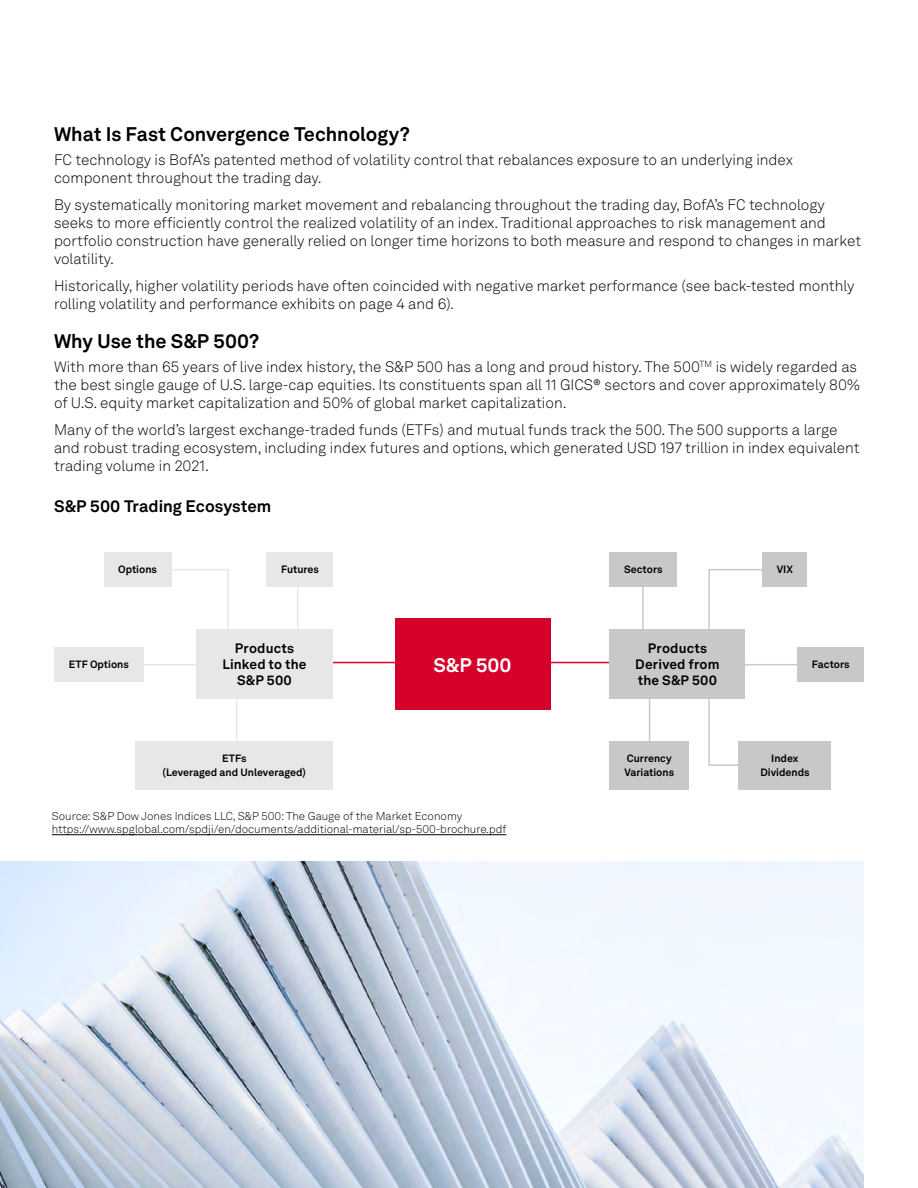
<style>
.page{position:relative;width:918px;height:1188px;background:#fff}
.page>*{position:absolute;margin:0;border:0;box-sizing:border-box;transform-origin:0 0}
.t1{font:700 19.5px "Akkurat LL";color:#000}
.t2{font:700 19.5px "Akkurat LL";color:#fff}
.t3{font:700 16.5px "Akkurat LL";color:#000}
.t4{font:300 15px/18px "Akkurat LL";color:#000}
.t5{font:700 13.5px/16.2px "Akkurat LL";letter-spacing:.01em;color:#000;text-align:center}
.t6{font:300 11.25px/13.5px "Akkurat LL";color:#000}
.t7{font:700 10.5px/13.5px "Akkurat LL";color:#000;text-align:center}
</style>
<div class="page">
<img style="left:0;top:862px;width:864px;height:326px">
<hr style="left:642px;top:579px;width:2px;height:63px;background:#c7c9c8">
<hr style="left:649px;top:683px;width:1px;height:64px;background:#c7c9c8">
<hr style="left:719px;top:664px;width:95px;height:1px;background:#c7c9c8">
<svg style="left:708px;top:568px;width:55px;height:61px"></svg>
<svg style="left:708px;top:699px;width:31px;height:68px"></svg>
<hr style="left:297px;top:579px;width:1px;height:63px;background:#e7e7e7">
<hr style="left:236px;top:683px;width:1px;height:64px;background:#e7e7e7">
<hr style="left:140px;top:664px;width:94px;height:1px;background:#e7e7e7">
<svg style="left:171px;top:568px;width:58px;height:61px"></svg>
<hr style="left:330px;top:662px;width:281px;height:1px;background:#d6002a">
<div style="left:54px;top:647px;width:90px;height:35px;background:#e7e7e7"></div>
<div style="left:610px;top:741px;width:79px;height:48px;background:#c7c9c8"></div>
<div style="left:104px;top:552px;width:67px;height:35px;background:#e7e7e7"></div>
<div style="left:763px;top:552px;width:44px;height:35px;background:#c7c9c8"></div>
<div style="left:797px;top:647px;width:67px;height:35px;background:#c7c9c8"></div>
<div style="left:135px;top:741px;width:198px;height:48px;background:#e7e7e7"></div>
<div style="left:739px;top:741px;width:92px;height:48px;background:#c7c9c8"></div>
<div style="left:266px;top:552px;width:67px;height:35px;background:#e7e7e7"></div>
<div style="left:610px;top:552px;width:67px;height:35px;background:#c7c9c8"></div>
<div style="left:196px;top:629px;width:137px;height:70px;background:#e7e7e7"></div>
<div style="left:610px;top:629px;width:135px;height:70px;background:#c7c9c8"></div>
<div style="left:395px;top:618px;width:155px;height:92px;background:#d6002a"></div>
<hr style="left:52px;top:834px;width:454px;height:1px;background:#000">
<h1 class="t1" style="left:54px;top:119px;width:357px">What Is Fast Convergence Technology?</h1>
<p class="t4" style="left:54px;top:151px;width:741px">FC technology is BofA’s patented method of volatility control that rebalances exposure to an underlying index component throughout the trading day.</p>
<p class="t4" style="left:54px;top:196px;width:809px">By systematically monitoring market movement and rebalancing throughout the trading day, BofA’s FC technology seeks to more efficiently control the realized volatility of an index. Traditional approaches to risk management and portfolio construction have generally relied on longer time horizons to both measure and respond to changes in market volatility.</p>
<p class="t4" style="left:54px;top:277px;width:802px">Historically, higher volatility periods have often coincided with negative market performance (see back-tested monthly rolling volatility and performance exhibits on page 4 and 6).</p>
<h1 class="t1" style="left:54px;top:326px;width:207px">Why Use the S&amp;P 500?</h1>
<p class="t4" style="left:54px;top:357px;width:807px">With more than 65 years of live index history, the S&amp;P 500 has a long and proud history. The 500<sup>TM</sup> is widely regarded as the best single gauge of U.S. large-cap equities. Its constituents span all 11 GICS® sectors and cover approximately 80% of U.S. equity market capitalization and 50% of global market capitalization.</p>
<p class="t4" style="left:54px;top:420px;width:807px">Many of the world’s largest exchange-traded funds (ETFs) and mutual funds track the 500. The 500 supports a large and robust trading ecosystem, including index futures and options, which generated USD 197 trillion in index equivalent trading volume in 2021.</p>
<p class="t3" style="left:54px;top:494px;width:219px">S&amp;P 500 Trading Ecosystem</p>
<p class="t7" style="left:118px;top:562px;width:40px">Options</p>
<p class="t7" style="left:777px;top:562px;width:18px">VIX</p>
<p class="t7" style="left:281px;top:562px;width:39px">Futures</p>
<p class="t7" style="left:624px;top:562px;width:40px">Sectors</p>
<p class="t7" style="left:69px;top:657px;width:61px">ETF Options</p>
<p class="t5" style="left:222px;top:639px;width:86px">Products<br>Linked to the<br>S&amp;P 500</p>
<p class="t5" style="left:635px;top:639px;width:86px">Products<br>Derived from the S&amp;P 500</p>
<h1 class="t2" style="left:433px;top:650px;width:80px">S&amp;P 500</h1>
<p class="t7" style="left:812px;top:657px;width:39px">Factors</p>
<p class="t7" style="left:163px;top:751px;width:145px">ETFs<br>(Leveraged and Unleveraged)</p>
<p class="t7" style="left:760px;top:751px;width:51px">Index<br>Dividends</p>
<p class="t7" style="left:624px;top:751px;width:51px;text-align:left">Currency<br>Variations</p>
<p class="t6" style="left:52px;top:809px;width:456px">Source: S&amp;P Dow Jones Indices LLC, S&amp;P 500: The Gauge of the Market Economy https://www.spglobal.com/spdji/en/documents/additional-material/sp-500-brochure.pdf</p>
</div>
